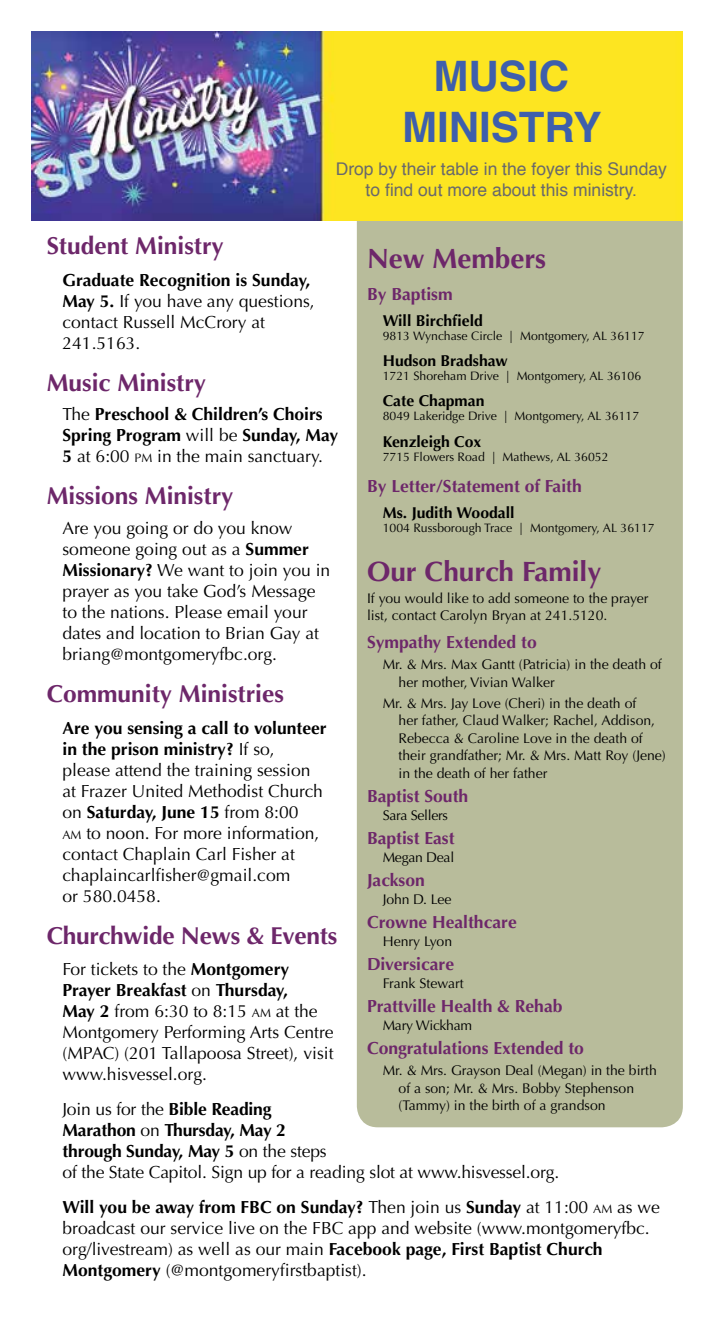
<style>
.page{position:relative;width:715px;height:1323px;background:#fff}
.page>*{position:absolute;margin:0;border:0;box-sizing:border-box;transform-origin:0 0}
.t1{font:700 42px/50.4px "Helvetica";color:#3e5fac;text-align:center}
.t2{font:700 28px "Optima";color:#6d276a}
.t3{font:700 24.5px "Optima";color:#6d276a}
.t4{font:17.5px/21px "Optima";color:#000}
.t5{font:700 17.5px "Optima";color:#6d276a}
.t6{font:700 17.5px/21px "Optima";color:#000}
.t7{font:17.5px/21px "Helvetica";color:#69696b;text-align:center}
.t8{font:700 15.75px "Optima";color:#000}
.t9{font:14px/17.5px "Optima";color:#000}
.t10{font:14px "Optima";letter-spacing:-.02em;color:#000}
.t11{font:12.25px "Optima";color:#000}
.s1{font-weight:700}
.s2{font-weight:400}
.s3{font-weight:400;font-size:12.25px}
.s4{font-size:12.25px}
</style>
<div class="page">
<div style="left:356px;top:184px;width:326px;height:943px;background:#b8bc9b;border-radius:21px"></div>
<img style="left:31px;top:32px;width:651px;height:188px">
<h1 class="t1" style="left:401px;top:52px;width:201px">MUSIC<br>MINISTRY</h1>
<p class="t7" style="left:335px;top:159px;width:332px">Drop by their table in the foyer this Sunday to find out more about this ministry.</p>
<h3 class="t3" style="left:47px;top:232px;width:178px">Student Ministry</h3>
<p class="t4" style="left:62px;top:269px;width:253px"><span class="s1">Graduate Recognition is Sunday,<br>May 5.</span> If you have any questions, contact Russell McCrory at<br>241.5163.</p>
<h3 class="t3" style="left:47px;top:368px;width:161px">Music Ministry</h3>
<p class="t6" style="left:62px;top:404px;width:277px"><span class="s2">The</span> Preschool &amp; Children’s Choirs<br>Spring Program <span class="s2">will be</span> Sunday, May<br>5 <span class="s2">at 6:00</span> <span class="s3">PM</span> <span class="s2">in the main sanctuary.</span></p>
<h3 class="t3" style="left:47px;top:482px;width:188px">Missions Ministry</h3>
<p class="t4" style="left:62px;top:518px;width:269px">Are you going or do you know someone going out as a <span class="s1">Summer<br>Missionary?</span> We want to join you in prayer as you take God’s Message to the nations. Please email your dates and location to Brian Gay at briang@montgomeryfbc.org.</p>
<h3 class="t3" style="left:47px;top:680px;width:238px">Community Ministries</h3>
<p class="t4" style="left:62px;top:717px;width:265px"><span class="s1">Are you sensing a call to volunteer in the prison ministry?</span> If so, please attend the training session at Frazer United Methodist Church on <span class="s1">Saturday, June 15</span> from 8:00<br><span class="s4">AM</span> to noon. For more information, contact Chaplain Carl Fisher at chaplaincarlfisher@gmail.com<br>or 580.0458.</p>
<h3 class="t3" style="left:47px;top:921px;width:292px">Churchwide News &amp; Events</h3>
<p class="t4" style="left:62px;top:959px;width:272px">For tickets to the <span class="s1">Montgomery<br>Prayer Breakfast</span> on <span class="s1">Thursday,<br>May 2</span> from 6:30 to 8:15 <span class="s4">AM</span> at the<br>Montgomery Performing Arts Centre (MPAC) (201 Tallapoosa Street), visit www.hisvessel.org.</p>
<p class="t4" style="left:62px;top:1099px;width:498px">Join us for the <span class="s1">Bible Reading<br>Marathon</span> on <span class="s1">Thursday, May 2<br>through Sunday, May 5</span> on the steps<br>of the State Capitol. Sign up for a reading slot at www.hisvessel.org.</p>
<p class="t4" style="left:62px;top:1197px;width:598px"><span class="s1">Will you be away from FBC on Sunday?</span> Then join us <span class="s1">Sunday</span> at 11:00 <span class="s4">AM</span> as we broadcast our service live on the FBC app and website (www.montgomeryfbc. org/livestream) as well as our main <span class="s1">Facebook page, First Baptist Church Montgomery</span> (@montgomeryfirstbaptist).</p>
<h2 class="t2" style="left:367px;top:242px;width:180px">New Members</h2>
<p class="t5" style="left:367px;top:284px;width:87px">By Baptism</p>
<p class="t8" style="left:382px;top:311px;width:101px">Will Birchfield</p>
<p class="t11" style="left:382px;top:329px;width:263px">9813 Wynchase Circle | Montgomery, AL 36117</p>
<p class="t8" style="left:382px;top:352px;width:126px">Hudson Bradshaw</p>
<p class="t11" style="left:382px;top:369px;width:260px">1721 Shoreham Drive | Montgomery, AL 36106</p>
<p class="t8" style="left:382px;top:392px;width:103px">Cate Chapman</p>
<p class="t11" style="left:382px;top:409px;width:258px">8049 Lakeridge Drive | Montgomery, AL 36117</p>
<p class="t8" style="left:382px;top:432px;width:100px">Kenzleigh Cox</p>
<p class="t11" style="left:382px;top:449px;width:227px">7715 Flowers Road | Mathews, AL 36052</p>
<p class="t5" style="left:367px;top:476px;width:216px">By Letter/Statement of Faith</p>
<p class="t8" style="left:382px;top:504px;width:133px">Ms. Judith Woodall</p>
<p class="t11" style="left:382px;top:521px;width:273px">1004 Russborough Trace | Montgomery, AL 36117</p>
<h2 class="t2" style="left:367px;top:556px;width:236px">Our Church Family</h2>
<p class="t9" style="left:367px;top:591px;width:283px;line-height:16.8px">If you would like to add someone to the prayer list, contact Carolyn Bryan at 241.5120.</p>
<p class="t5" style="left:367px;top:632px;width:171px">Sympathy Extended to</p>
<p class="t9" style="left:398px;top:656px;width:264px;text-indent:-16px">Mr. &amp; Mrs. Max Gantt (Patricia) in the death of her mother, Vivian Walker</p>
<p class="t9" style="left:398px;top:694px;width:268px;text-indent:-16px">Mr. &amp; Mrs. Jay Love (Cheri) in the death of<br>her father, Claud Walker; Rachel, Addison, Rebecca &amp; Caroline Love in the death of their grandfather; Mr. &amp; Mrs. Matt Roy (Jene) in the death of her father</p>
<p class="t5" style="left:367px;top:786px;width:103px">Baptist South</p>
<p class="t10" style="left:382px;top:807px;width:67px">Sara Sellers</p>
<p class="t5" style="left:367px;top:828px;width:89px">Baptist East</p>
<p class="t10" style="left:382px;top:849px;width:73px">Megan Deal</p>
<p class="t5" style="left:367px;top:870px;width:59px">Jackson</p>
<p class="t9" style="left:382px;top:890px;width:70px">John D. Lee</p>
<p class="t5" style="left:367px;top:912px;width:151px">Crowne Healthcare</p>
<p class="t9" style="left:382px;top:932px;width:71px">Henry Lyon</p>
<p class="t5" style="left:367px;top:954px;width:88px">Diversicare</p>
<p class="t9" style="left:382px;top:974px;width:82px">Frank Stewart</p>
<p class="t5" style="left:367px;top:996px;width:197px">Prattville Health &amp; Rehab</p>
<p class="t10" style="left:382px;top:1017px;width:91px">Mary Wickham</p>
<p class="t5" style="left:367px;top:1038px;width:218px">Congratulations Extended to</p>
<p class="t9" style="left:398px;top:1062px;width:260px;text-indent:-16px">Mr. &amp; Mrs. Grayson Deal (Megan) in the birth of a son; Mr. &amp; Mrs. Bobby Stephenson (Tammy) in the birth of a grandson</p>
</div>
